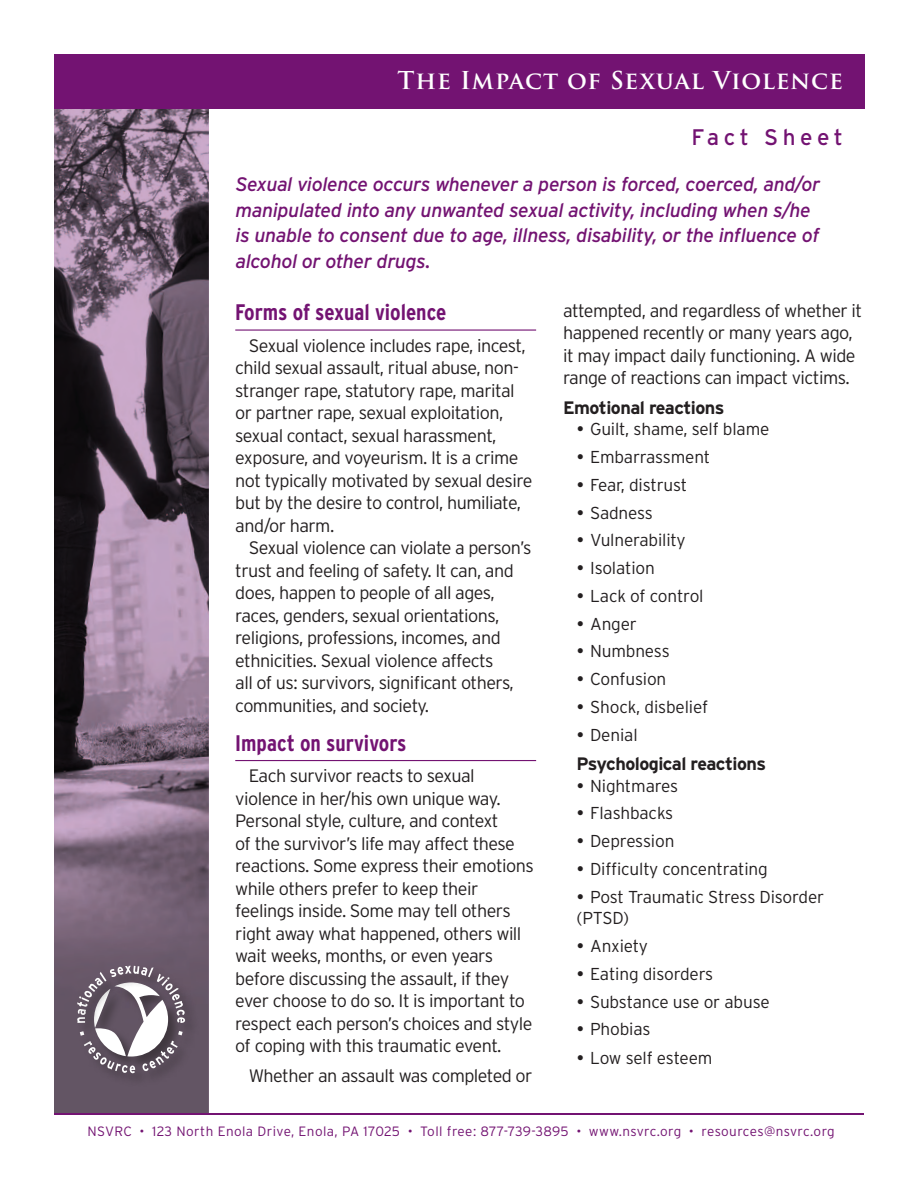
<style>
.page{position:relative;width:918px;height:1188px;background:#fff}
.page>*{position:absolute;margin:0;border:0;box-sizing:border-box;transform-origin:0 0}
.t1{font:700 24px "Trajan Pro";letter-spacing:.035em;color:#fff}
.Subhead_w__rule__Fac{font:700 condensed 22.5px "Interstate";color:#731372}
.t2{font:22.5px "Interstate";letter-spacing:.2em;color:#731372}
.t3{font:italic 19.5px/25.5px "Interstate";letter-spacing:-.02em;color:#731372}
.Body_text{font:300 18px/22.5px "Interstate";letter-spacing:-.03em;color:#231f20}
.Body_text-2{font:700 18px "Interstate";letter-spacing:-.03em;color:#231f20}
.Body_bullet{font:300 17.25px/21.8px "Interstate";letter-spacing:-.01em;color:#231f20}
.t4{font:300 13.5px "Interstate";letter-spacing:.03em;color:#731372}
</style>
<div class="page">
<div style="left:54px;top:54px;width:810px;height:54px;background:#731372"></div>
<svg style="left:54px;top:109px;width:155px;height:1004px;background:#726072"></svg>
<hr style="left:54px;top:1113px;width:810px;height:1px;background:#731372">
<hr style="left:235px;top:329px;width:301px;height:2px;background:#731372">
<hr style="left:235px;top:760px;width:301px;height:1px;background:#731372">
<div style="left:93px;top:1051px;width:22px;height:23px;background:#635564"></div>
<div style="left:99px;top:1056px;width:22px;height:23px;background:#625463"></div>
<div style="left:106px;top:1060px;width:23px;height:23px;background:#605261"></div>
<div style="left:115px;top:1063px;width:20px;height:22px;background:#5e515f"></div>
<div style="left:121px;top:1064px;width:21px;height:23px;background:#5e505e"></div>
<div style="left:129px;top:1065px;width:21px;height:23px;background:#5c4f5c"></div>
<div style="left:142px;top:1062px;width:21px;height:24px;background:#605261"></div>
<div style="left:149px;top:1060px;width:21px;height:23px;background:#5f5260"></div>
<div style="left:155px;top:1056px;width:23px;height:23px;background:#5f5260"></div>
<div style="left:166px;top:1046px;width:23px;height:22px;background:#635564"></div>
<div style="left:170px;top:1040px;width:22px;height:22px;background:#615462"></div>
<div style="left:76px;top:1016px;width:24px;height:22px;background:#635564"></div>
<div style="left:125px;top:965px;width:21px;height:23px;background:#231f20;opacity:.55"></div>
<div style="left:132px;top:965px;width:22px;height:24px;background:#695869"></div>
<div style="left:164px;top:983px;width:23px;height:22px;background:#675666"></div>
<div style="left:169px;top:988px;width:23px;height:21px;background:#655565"></div>
<div style="left:171px;top:993px;width:23px;height:22px;background:#615262"></div>
<div style="left:174px;top:1000px;width:23px;height:23px;background:#5e505e"></div>
<div style="left:176px;top:1009px;width:23px;height:21px;background:#5d4f5d"></div>
<div style="left:176px;top:1016px;width:23px;height:21px;background:#5c4f5c"></div>
<div style="left:178px;top:1031px;width:19px;height:18px;background:#605261"></div>
<svg style="left:77px;top:966px;width:108px;height:107px"></svg>
<h1 class="t1" style="left:397px;top:65px;width:447px">The Impact of Sexual Violence</h1>
<p class="t2" style="left:692px;top:123px;width:153px">Fact Sheet</p>
<h3 class="t3" style="left:236px;top:171px;width:586px">Sexual violence occurs whenever a person is forced, coerced, and/or manipulated into any unwanted sexual activity, including when s/he is unable to consent due to age, illness, disability, or the influence of alcohol or other drugs.</h3>
<p class="Subhead_w__rule__Fac" style="left:235px;top:300px;width:213px">Forms of sexual violence</p>
<p class="Body_text" style="left:235px;top:334px;width:299px;text-indent:14px">Sexual violence includes rape, incest, child sexual assault, ritual abuse, non&shy;stranger rape, statutory rape, marital or partner rape, sexual exploitation, sexual contact, sexual harassment, exposure, and voyeurism. It is a crime not typically motivated by sexual desire but by the desire to control, humiliate, and/or harm.</p>
<p class="Body_text" style="left:235px;top:537px;width:298px;text-indent:14px">Sexual violence can violate a person’s trust and feeling of safety. It can, and does, happen to people of all ages, races, genders, sexual orientations, religions, professions, incomes, and ethnicities. Sexual violence affects<br>all of us: survivors, significant others, communities, and society.</p>
<p class="Subhead_w__rule__Fac" style="left:235px;top:731px;width:173px">Impact on survivors</p>
<p class="Body_text" style="left:235px;top:765px;width:300px;text-indent:14px">Each survivor reacts to sexual violence in her/his own unique way.<br>Personal style, culture, and context<br>of the survivor’s life may affect these reactions. Some express their emotions while others prefer to keep their feelings inside. Some may tell others right away what happened, others will wait weeks, months, or even years before discussing the assault, if they ever choose to do so. It is important to respect each person’s choices and style of coping with this traumatic event.</p>
<p class="Body_text" style="left:249px;top:1064px;width:285px">Whether an assault was completed or</p>
<p class="Body_text" style="left:563px;top:299px;width:301px">attempted, and regardless of whether it happened recently or many years ago, it may impact daily functioning. A wide range of reactions can impact victims.</p>
<p class="Body_text-2" style="left:563px;top:396px;width:163px">Emotional reactions</p>
<p class="Body_bullet" style="left:590px;top:418px;width:181px">Guilt, shame, self blame</p>
<p class="Body_bullet" style="left:590px;top:446px;width:122px">Embarrassment</p>
<p class="Body_bullet" style="left:590px;top:474px;width:99px">Fear, distrust</p>
<p class="Body_bullet" style="left:590px;top:501px;width:64px">Sadness</p>
<p class="Body_bullet" style="left:590px;top:529px;width:97px">Vulnerability</p>
<p class="Body_bullet" style="left:590px;top:557px;width:66px">Isolation</p>
<p class="Body_bullet" style="left:590px;top:585px;width:115px">Lack of control</p>
<p class="Body_bullet" style="left:590px;top:612px;width:48px">Anger</p>
<p class="Body_bullet" style="left:590px;top:640px;width:81px">Numbness</p>
<p class="Body_bullet" style="left:590px;top:668px;width:78px">Confusion</p>
<p class="Body_bullet" style="left:590px;top:696px;width:120px">Shock, disbelief</p>
<p class="Body_bullet" style="left:590px;top:724px;width:49px">Denial</p>
<p class="Body_text-2" style="left:577px;top:753px;width:191px">Psychological reactions</p>
<p class="Body_bullet" style="left:590px;top:774px;width:90px">Nightmares</p>
<p class="Body_bullet" style="left:590px;top:802px;width:85px">Flashbacks</p>
<p class="Body_bullet" style="left:590px;top:830px;width:86px">Depression</p>
<p class="Body_bullet" style="left:590px;top:858px;width:179px">Difficulty concentrating</p>
<p class="Body_bullet" style="left:577px;top:885px;width:249px;text-indent:14px">Post Traumatic Stress Disorder (PTSD)</p>
<p class="Body_bullet" style="left:590px;top:935px;width:59px">Anxiety</p>
<p class="Body_bullet" style="left:590px;top:963px;width:125px">Eating disorders</p>
<p class="Body_bullet" style="left:590px;top:990px;width:181px">Substance use or abuse</p>
<p class="Body_bullet" style="left:590px;top:1018px;width:62px">Phobias</p>
<p class="Body_bullet" style="left:590px;top:1047px;width:124px">Low self esteem</p>
<p class="t4" style="left:88px;top:1123px;width:749px">NSVRC • 123 North Enola Drive, Enola, PA 17025 • Toll free: 877-739-3895 • www.nsvrc.org • resources@nsvrc.org</p>
</div>
